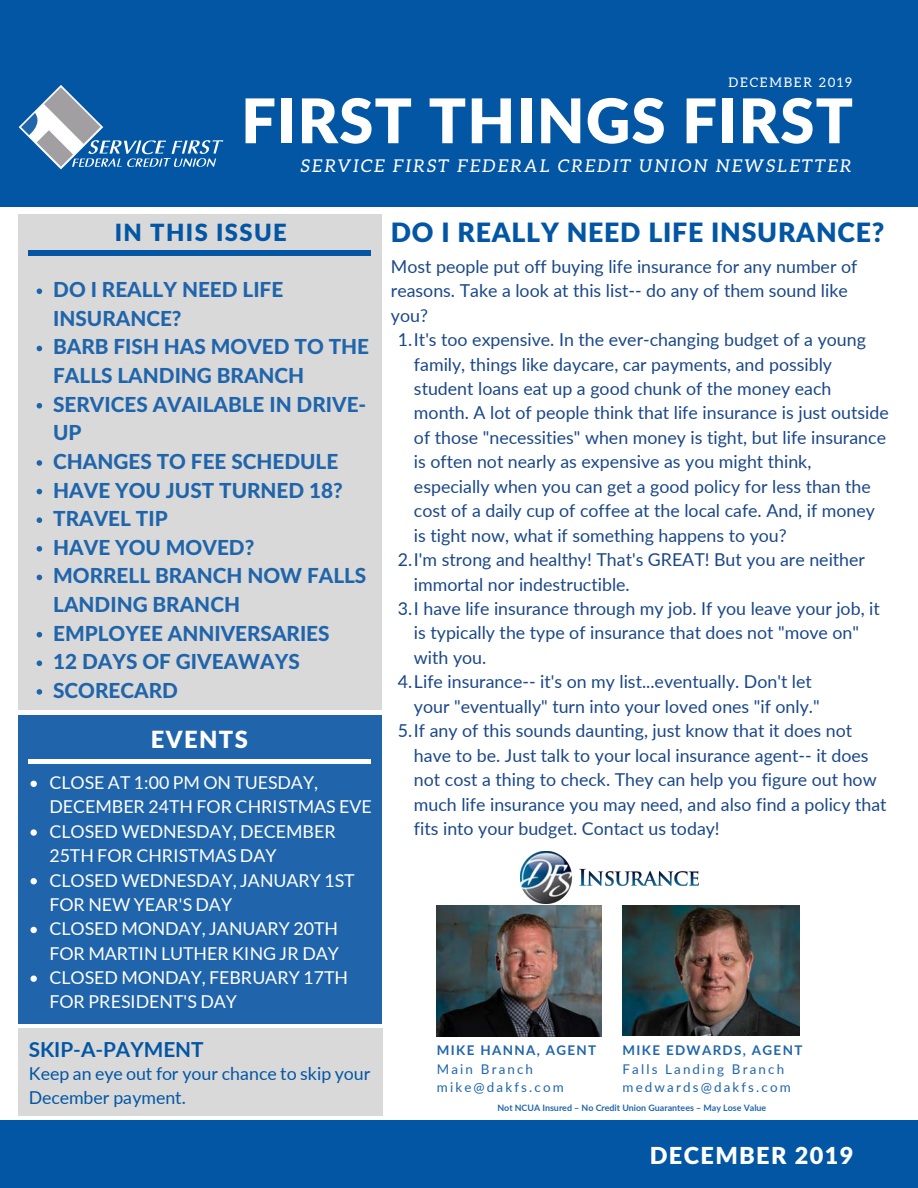
<style>
.page{position:relative;width:918px;height:1188px;background:#fff}
.page>*{position:absolute;margin:0;border:0;box-sizing:border-box;transform-origin:0 0}
.t1{font:900 61.5px "Lato Latin";letter-spacing:.02em;color:#fff}
.t2{font:900 26.7px "Lato Latin";letter-spacing:.03em;color:#0256a4}
.t3{font:900 23.7px "Lato Latin";letter-spacing:.06em;color:#0256a4}
.t4{font:900 23.7px "Lato Latin";letter-spacing:.06em;color:#fff}
.t5{font:900 23.4px "Lato Latin";letter-spacing:.06em;color:#fff}
.t6{font:800 20.7px/28.7px "Lato Latin";color:#2065ab}
.t7{font:700 20.7px "Lato";color:#0256a4}
.t8{font:17.85px/24.5px "Lato";color:#1a4789}
.t9{font:17.85px/24.5px "Lato";letter-spacing:-.005em;color:#0256a4}
.t10{font:17.7px/24.3px "Lato";color:#fff}
.t11{font:italic 17.55px "Aleo";letter-spacing:.14em;color:#fff}
.t12{font:13.35px/18.6px "Lato";letter-spacing:.16em;color:#2065ab}
.t13{font:700 13.35px "Lato";letter-spacing:.1em;color:#2065ab}
.t14{font:13.2px "Aleo";letter-spacing:.14em;color:#fff}
.t15{font:700 8.85px "Lato";color:#2065ab}
</style>
<div class="page">
<div style="left:0;top:0;width:918px;height:206px;background:#0256a4"></div>
<div style="left:18px;top:215px;width:363px;height:495px;background:#d9d9d9"></div>
<svg style="left:19px;top:85px;width:204px;height:84px"></svg>
<div style="left:18px;top:715px;width:364px;height:309px;background:#2065ab"></div>
<div style="left:0;top:1120px;width:918px;height:68px;background:#0256a4"></div>
<div style="left:29px;top:759px;width:342px;height:5px;background:#fff"></div>
<img style="left:520px;top:851px;width:178px;height:52px">
<img style="left:437px;top:906px;width:164px;height:130px">
<img style="left:623px;top:905px;width:176px;height:131px">
<div style="left:18px;top:1029px;width:365px;height:87px;background:#d9d9d9"></div>
<div style="left:28px;top:250px;width:343px;height:6px;background:#0256a4"></div>
<svg style="left:31px;top:781px;width:6px;height:6px"></svg>
<svg style="left:31px;top:829px;width:6px;height:7px"></svg>
<svg style="left:31px;top:878px;width:6px;height:6px"></svg>
<svg style="left:31px;top:927px;width:6px;height:6px"></svg>
<svg style="left:31px;top:976px;width:6px;height:6px"></svg>
<svg style="left:37px;top:288px;width:5px;height:6px"></svg>
<svg style="left:37px;top:346px;width:5px;height:5px"></svg>
<svg style="left:37px;top:403px;width:5px;height:6px"></svg>
<svg style="left:37px;top:460px;width:5px;height:6px"></svg>
<svg style="left:37px;top:489px;width:5px;height:5px"></svg>
<svg style="left:37px;top:517px;width:5px;height:6px"></svg>
<svg style="left:37px;top:546px;width:5px;height:6px"></svg>
<svg style="left:37px;top:575px;width:5px;height:5px"></svg>
<svg style="left:37px;top:632px;width:5px;height:5px"></svg>
<svg style="left:37px;top:660px;width:5px;height:6px"></svg>
<svg style="left:37px;top:689px;width:5px;height:6px"></svg>
<p class="t14" style="left:729px;top:75px;width:125px">DECEMBER 2019</p>
<h1 class="t1" style="left:241px;top:83px;width:613px">FIRST THINGS FIRST</h1>
<p class="t11" style="left:301px;top:156px;width:552px">SERVICE FIRST FEDERAL CREDIT UNION NEWSLETTER</p>
<h3 class="t3" style="left:115px;top:217px;width:174px">IN THIS ISSUE</h3>
<h2 class="t2" style="left:391px;top:216px;width:495px">DO I REALLY NEED LIFE INSURANCE?</h2>
<p class="t6" style="left:53px;top:275px;width:317px">DO I REALLY NEED LIFE<br>INSURANCE?<br>BARB FISH HAS MOVED TO THE<br>FALLS LANDING BRANCH<br>SERVICES AVAILABLE IN DRIVE-<br>UP<br>CHANGES TO FEE SCHEDULE<br>HAVE YOU JUST TURNED 18?<br>TRAVEL TIP<br>HAVE YOU MOVED?<br>MORRELL BRANCH NOW FALLS<br>LANDING BRANCH<br>EMPLOYEE ANNIVERSARIES<br>12 DAYS OF GIVEAWAYS<br>SCORECARD</p>
<p class="t8" style="left:391px;top:253px;width:468px">Most people put off buying life insurance for any number of reasons. Take a look at this list-- do any of them sound like you?</p>
<p class="t8" style="left:398px;top:327px;width:470px">1.It's too expensive. In the ever-changing budget of a young</p>
<p class="t8" style="left:414px;top:351px;width:420px">family, things like daycare, car payments, and possibly</p>
<p class="t8" style="left:414px;top:376px;width:419px">student loans eat up a good chunk of the money each</p>
<p class="t8" style="left:414px;top:400px;width:476px">month. A lot of people think that life insurance is just outside</p>
<p class="t8" style="left:414px;top:424px;width:474px">of those "necessities" when money is tight, but life insurance</p>
<p class="t8" style="left:414px;top:449px;width:399px">is often not nearly as expensive as you might think,</p>
<p class="t8" style="left:414px;top:473px;width:458px">especially when you can get a good policy for less than the</p>
<p class="t8" style="left:414px;top:498px;width:463px">cost of a daily cup of coffee at the local cafe. And, if money</p>
<p class="t8" style="left:414px;top:522px;width:374px">is tight now, what if something happens to you?</p>
<p class="t8" style="left:398px;top:547px;width:469px">2.I'm strong and healthy! That's GREAT! But you are neither</p>
<p class="t8" style="left:414px;top:571px;width:217px">immortal nor indestructible.</p>
<p class="t8" style="left:398px;top:596px;width:484px">3.I have life insurance through my job. If you leave your job, it</p>
<p class="t8" style="left:414px;top:620px;width:447px">is typically the type of insurance that does not "move on"</p>
<p class="t8" style="left:414px;top:644px;width:74px">with you.</p>
<p class="t8" style="left:398px;top:669px;width:416px">4.Life insurance-- it's on my list...eventually. Don't let</p>
<p class="t8" style="left:414px;top:693px;width:407px">your "eventually" turn into your loved ones "if only."</p>
<p class="t8" style="left:398px;top:718px;width:456px">5.If any of this sounds daunting, just know that it does not</p>
<p class="t8" style="left:414px;top:742px;width:456px">have to be. Just talk to your local insurance agent-- it does</p>
<p class="t8" style="left:414px;top:767px;width:464px">not cost a thing to check. They can help you figure out how</p>
<p class="t8" style="left:414px;top:791px;width:474px">much life insurance you may need, and also find a policy that</p>
<p class="t8" style="left:414px;top:816px;width:307px">fits into your budget. Contact us today!</p>
<h3 class="t4" style="left:151px;top:725px;width:99px">EVENTS</h3>
<p class="t10" style="left:49px;top:770px;width:324px">CLOSE AT 1:00 PM ON TUESDAY,<br>DECEMBER 24TH FOR CHRISTMAS EVE<br>CLOSED WEDNESDAY, DECEMBER<br>25TH FOR CHRISTMAS DAY<br>CLOSED WEDNESDAY, JANUARY 1ST<br>FOR NEW YEAR'S DAY<br>CLOSED MONDAY, JANUARY 20TH<br>FOR MARTIN LUTHER KING JR DAY<br>CLOSED MONDAY, FEBRUARY 17TH<br>FOR PRESIDENT'S DAY</p>
<p class="t7" style="left:29px;top:1034px;width:176px">SKIP-A-PAYMENT</p>
<p class="t9" style="left:29px;top:1060px;width:343px">Keep an eye out for your chance to skip your<br>December payment.</p>
<p class="t13" style="left:437px;top:1040px;width:161px">MIKE HANNA, AGENT</p>
<p class="t12" style="left:437px;top:1059px;width:128px">Main Branch mike@dakfs.com</p>
<p class="t13" style="left:623px;top:1040px;width:181px">MIKE EDWARDS, AGENT</p>
<p class="t12" style="left:623px;top:1059px;width:170px">Falls Landing Branch medwards@dakfs.com</p>
<p class="t15" style="left:497px;top:1102px;width:270px">Not NCUA Insured – No Credit Union Guarantees – May Lose Value</p>
<h3 class="t5" style="left:650px;top:1141px;width:205px">DECEMBER 2019</h3>
</div>
